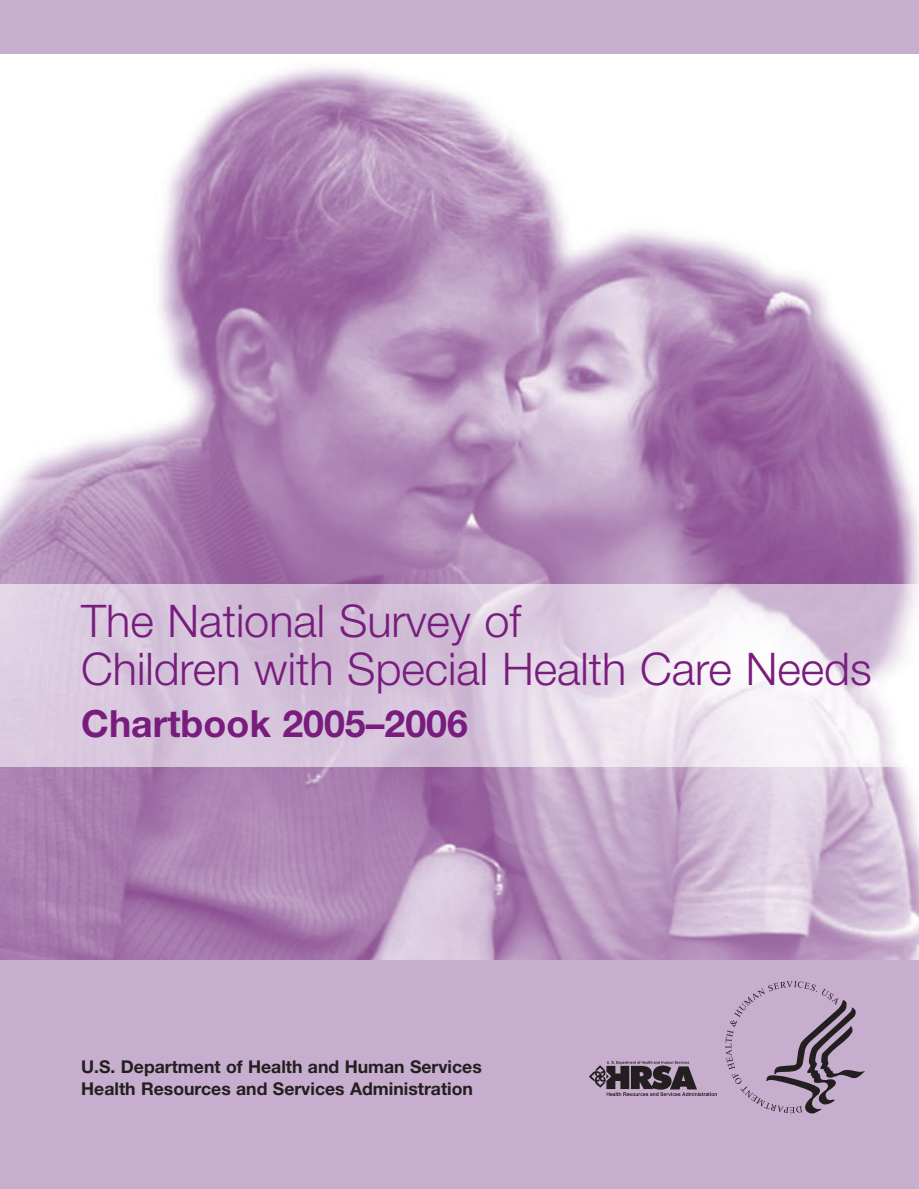
<style>
.page{position:relative;width:919px;height:1189px;background:#fff}
.page>*{position:absolute;margin:0;border:0;box-sizing:border-box;transform-origin:0 0}
.t1{font:300 45px/48px "Helvetica Neue";color:#781d7d}
.t2{font:700 37.5px "Helvetica Neue";color:#781d7d}
.t3{font:700 17.55px/21.1px "Helvetica Neue";color:#231f20}
</style>
<div class="page">
<img style="left:0;top:67px;width:918px;height:893px">
<img style="left:0;top:584px;width:918px;height:182px">
<div style="left:0;top:960px;width:918px;height:228px;background:#c7adce"></div>
<svg style="left:725px;top:981px;width:139px;height:132px"></svg>
<div style="left:0;top:0;width:918px;height:54px;background:#c7adce"></div>
<img style="left:589px;top:1061px;width:127px;height:33px">
<h1 class="t1" style="left:81px;top:601px;width:791px">The National Survey of<br>Children with Special Health Care Needs</h1>
<h2 class="t2" style="left:81px;top:710px;width:388px">Chartbook 2005–2006</h2>
<p class="t3" style="left:81px;top:1058px;width:402px">U.S. Department of Health and Human Services<br>Health Resources and Services Administration</p>
</div>
